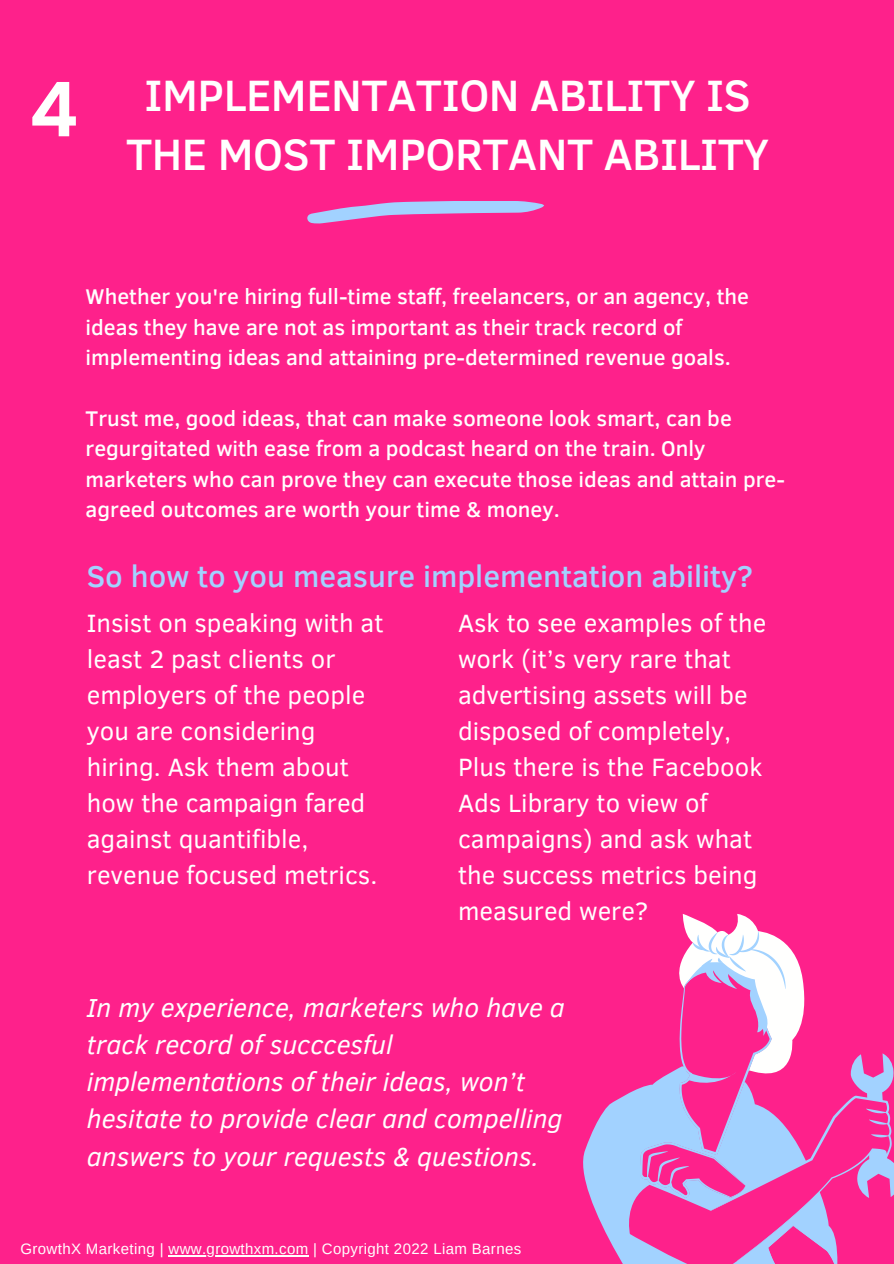
<style>
.page{position:relative;width:894px;height:1264px;background:#fff}
.page>*{position:absolute;margin:0;border:0;box-sizing:border-box;transform-origin:0 0}
.t1{font:600 75.45px "Poppins";color:#fffffe}
.t2{font:500 45px/58.5px "Clear Sans";letter-spacing:-.01em;color:#fffffe;text-align:center}
.t3{font:500 30.75px "Clear Sans";color:#a2d2ff}
.t4{font:italic 26.7px/37px "Clear Sans";color:#fffffe}
.t5{font:25.65px/36px "Clear Sans";color:#fffffe}
.t6{font:500 21.75px/30.5px "Clear Sans";color:#fffffe}
.t7{font:15px "Arimo";letter-spacing:.025em;color:#fffffe}
</style>
<div class="page">
<div style="left:0;top:0;width:893px;height:1263px;background:#fe218b"></div>
<svg style="left:307px;top:201px;width:237px;height:22px"></svg>
<svg style="left:583px;top:1097px;width:39px;height:165px;fill:#a2d2ff"></svg>
<svg style="left:622px;top:913px;width:271px;height:350px"></svg>
<hr style="left:168px;top:1255px;width:140px;height:1px;background:#fffffe">
<p class="t1" style="left:29px;top:66px;width:51px">4</p>
<p class="t2" style="left:126px;top:64px;width:644px">IMPLEMENTATION ABILITY IS<br>THE MOST IMPORTANT ABILITY</p>
<p class="t6" style="left:86px;top:280px;width:664px">Whether you're hiring full-time staff, freelancers, or an agency, the ideas they have are not as important as their track record of implementing ideas and attaining pre-determined revenue goals.</p>
<p class="t6" style="left:86px;top:402px;width:700px">Trust me, good ideas, that can make someone look smart, can be regurgitated with ease from a podcast heard on the train. Only marketers who can prove they can execute those ideas and attain pre&shy;agreed outcomes are worth your time &amp; money.</p>
<p class="t3" style="left:87px;top:553px;width:667px">So how to you measure implementation ability?</p>
<p class="t5" style="left:87px;top:603px;width:298px">Insist on speaking with at least 2 past clients or employers of the people you are considering hiring. Ask them about how the campaign fared against quantifible, revenue focused metrics.</p>
<p class="t5" style="left:458px;top:603px;width:309px">Ask to see examples of the work (it’s very rare that advertising assets will be disposed of completely,<br>Plus there is the Facebook<br>Ads Library to view of campaigns) and ask what the success metrics being measured were?</p>
<p class="t4" style="left:87px;top:987px;width:479px">In my experience, marketers who have a track record of succcesful implementations of their ideas, won’t hesitate to provide clear and compelling answers to your requests &amp; questions.</p>
<p class="t7" style="left:20px;top:1240px;width:502px">GrowthX Marketing | www.growthxm.com | Copyright 2022 Liam Barnes</p>
</div>
